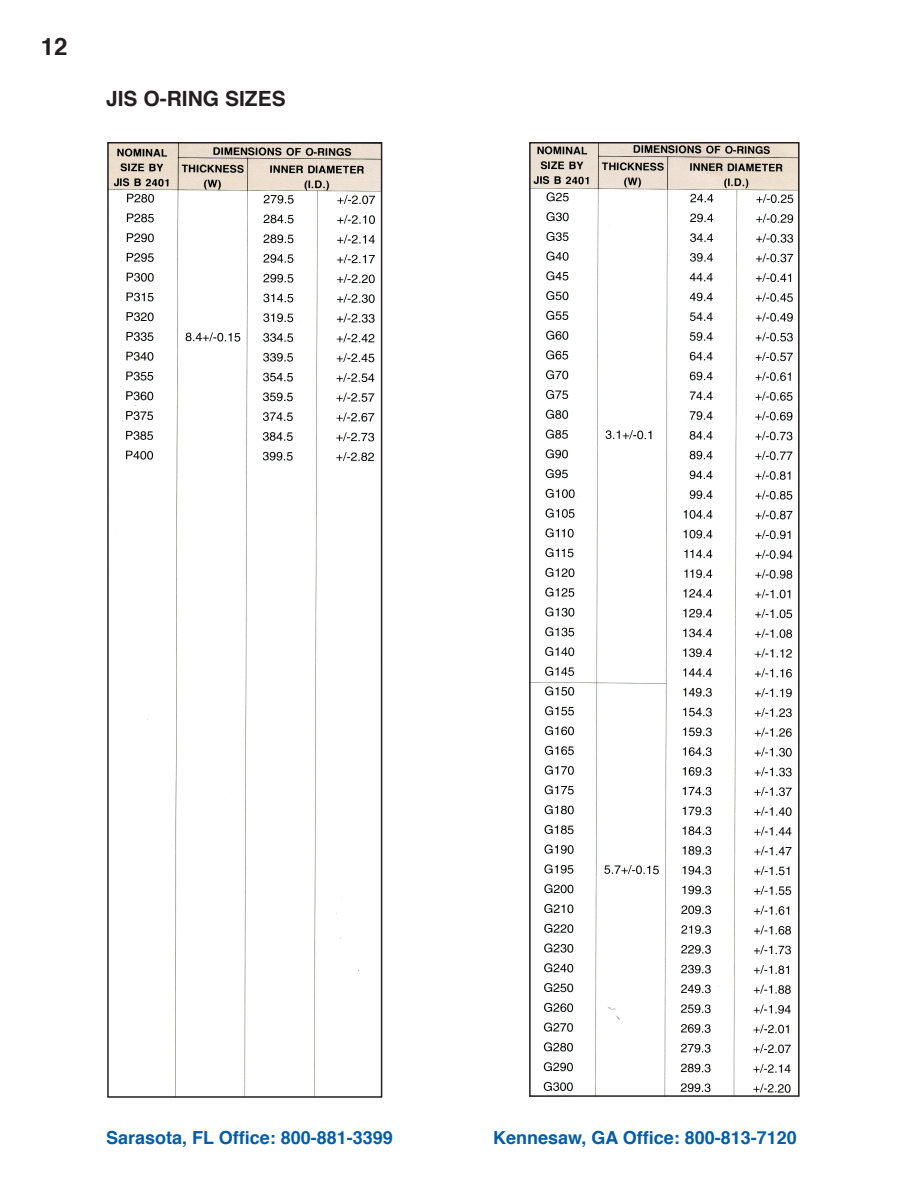
<style>
.page{position:relative;width:918px;height:1188px;background:#fff}
.page>*{position:absolute;margin:0;border:0;box-sizing:border-box;transform-origin:0 0}
.t1{font:700 24px "Helvetica";color:#231f20}
.t2{font:700 21px "Helvetica";color:#231f20}
.t3{font:700 18px "Helvetica";color:#015dab}
</style>
<div class="page">
<img style="left:110px;top:145px;width:269px;height:950px">
<div style="left:107px;top:142px;width:275px;height:956px;border:2px solid #231f20"></div>
<img style="left:532px;top:145px;width:265px;height:949px">
<div style="left:529px;top:142px;width:271px;height:955px;border:2px solid #231f20"></div>
<h1 class="t1" style="left:41px;top:27px;width:28px">12</h1>
<p class="t2" style="left:106px;top:81px;width:181px">JIS O-RING SIZES</p>
<p class="t3" style="left:106px;top:1123px;width:288px">Sarasota, FL Office: 800-881-3399</p>
<p class="t3" style="left:493px;top:1123px;width:305px">Kennesaw, GA Office: 800-813-7120</p>
</div>
